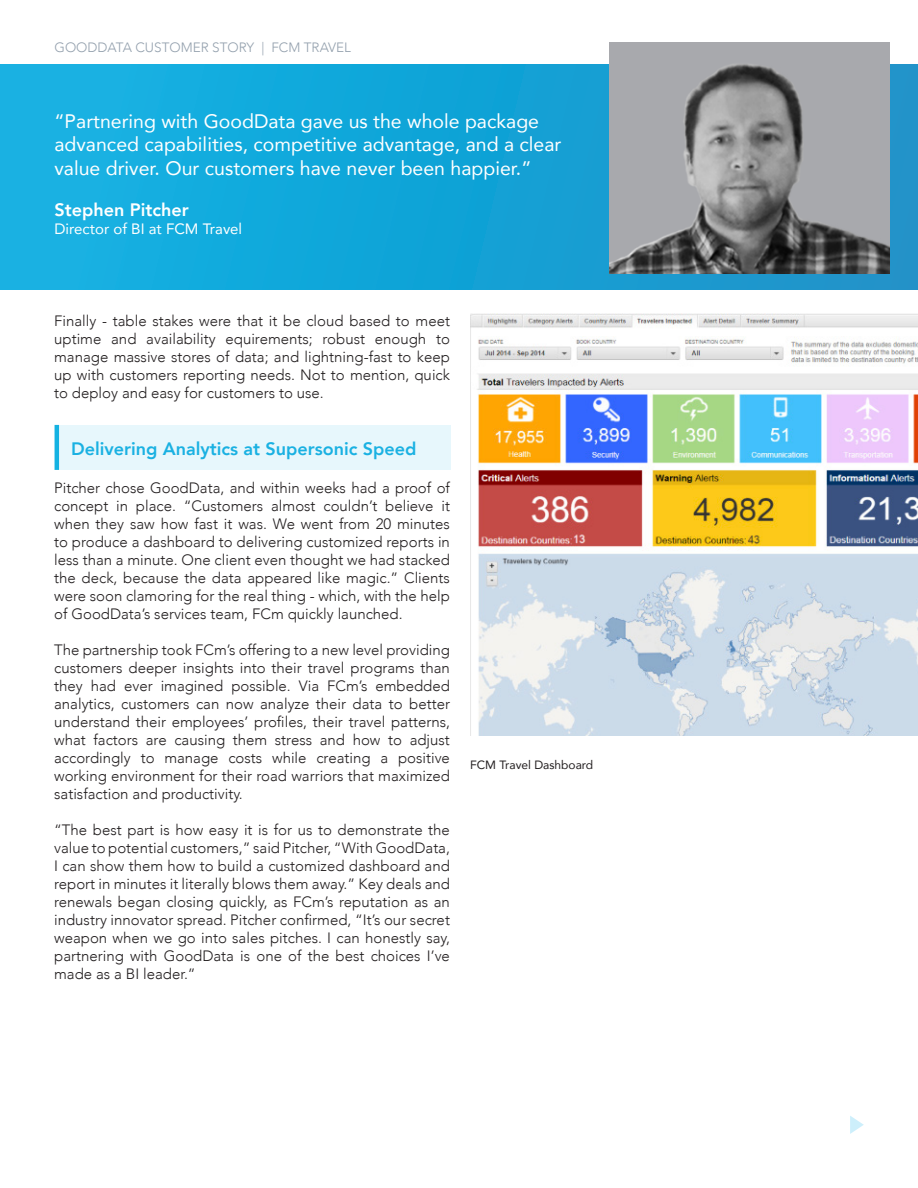
<style>
.page{position:relative;width:918px;height:1188px;background:#fff}
.page>*{position:absolute;margin:0;border:0;box-sizing:border-box;transform-origin:0 0}
.t1{font:19.5px/23.4px "Avenir";color:#fff}
.t2{font:800 18px "Avenir";color:#1ab1e2}
.t3{font:800 18px "Avenir";color:#fff}
.t4{font:300 15px/18px "Avenir";color:#231f20;text-align:justify}
.t5{font:15px "Avenir";color:#fff}
.t6{font:300 13.5px "Avenir";color:#93a0ad}
.t7{font:12px "Avenir";color:#231f20}
</style>
<div class="page">
<div style="left:1px;top:65px;width:917px;height:224px;background:linear-gradient(to right,#0fb6e9,#238aba)"></div>
<hr style="left:55px;top:425px;width:4px;height:45px;background:#14b2e2">
<div style="left:59px;top:425px;width:391px;height:45px;background:#e7f7fc"></div>
<img style="left:471px;top:314px;width:447px;height:422px">
<img style="left:609px;top:42px;width:281px;height:231px">
<svg style="left:850px;top:1116px;width:14px;height:18px"></svg>
<p class="t6" style="left:55px;top:40px;width:298px">GOODDATA CUSTOMER STORY | FCM TRAVEL</p>
<p class="t1" style="left:55px;top:109px;width:508px">“Partnering with GoodData gave us the whole package advanced capabilities, competitive advantage, and a clear value driver. Our customers have never been happier.”</p>
<p class="t3" style="left:55px;top:196px;width:136px">Stephen Pitcher</p>
<p class="t5" style="left:55px;top:217px;width:189px">Director of BI at FCM Travel</p>
<p class="t4" style="left:54px;top:311px;width:397px">Finally - table stakes were that it be cloud based to meet uptime and availability equirements; robust enough to manage massive stores of data; and lightning-fast to keep up with customers reporting needs. Not to mention, quick to deploy and easy for customers to use.</p>
<p class="t2" style="left:71px;top:435px;width:347px">Delivering Analytics at Supersonic Speed</p>
<p class="t4" style="left:54px;top:479px;width:397px">Pitcher chose GoodData, and within weeks had a proof of concept in place. “Customers almost couldn’t believe it when they saw how fast it was. We went from 20 minutes to produce a dashboard to delivering customized reports in less than a minute. One client even thought we had stacked the deck, because the data appeared like magic.” Clients were soon clamoring for the real thing - which, with the help of GoodData’s services team, FCm quickly launched.</p>
<p class="t4" style="left:54px;top:641px;width:397px">The partnership took FCm’s offering to a new level providing customers deeper insights into their travel programs than they had ever imagined possible. Via FCm’s embedded analytics, customers can now analyze their data to better understand their employees’ profiles, their travel patterns, what factors are causing them stress and how to adjust accordingly to manage costs while creating a positive working environment for their road warriors that maximized satisfaction and productivity.</p>
<p class="t4" style="left:54px;top:821px;width:397px">“The best part is how easy it is for us to demonstrate the value to potential customers,” said Pitcher, “With GoodData, I can show them how to build a customized dashboard and report in minutes it literally blows them away.” Key deals and renewals began closing quickly, as FCm’s reputation as an industry innovator spread. Pitcher confirmed, “It’s our secret weapon when we go into sales pitches. I can honestly say, partnering with GoodData is one of the best choices I’ve made as a BI leader.”</p>
<p class="t7" style="left:470px;top:755px;width:125px">FCM Travel Dashboard</p>
</div>
